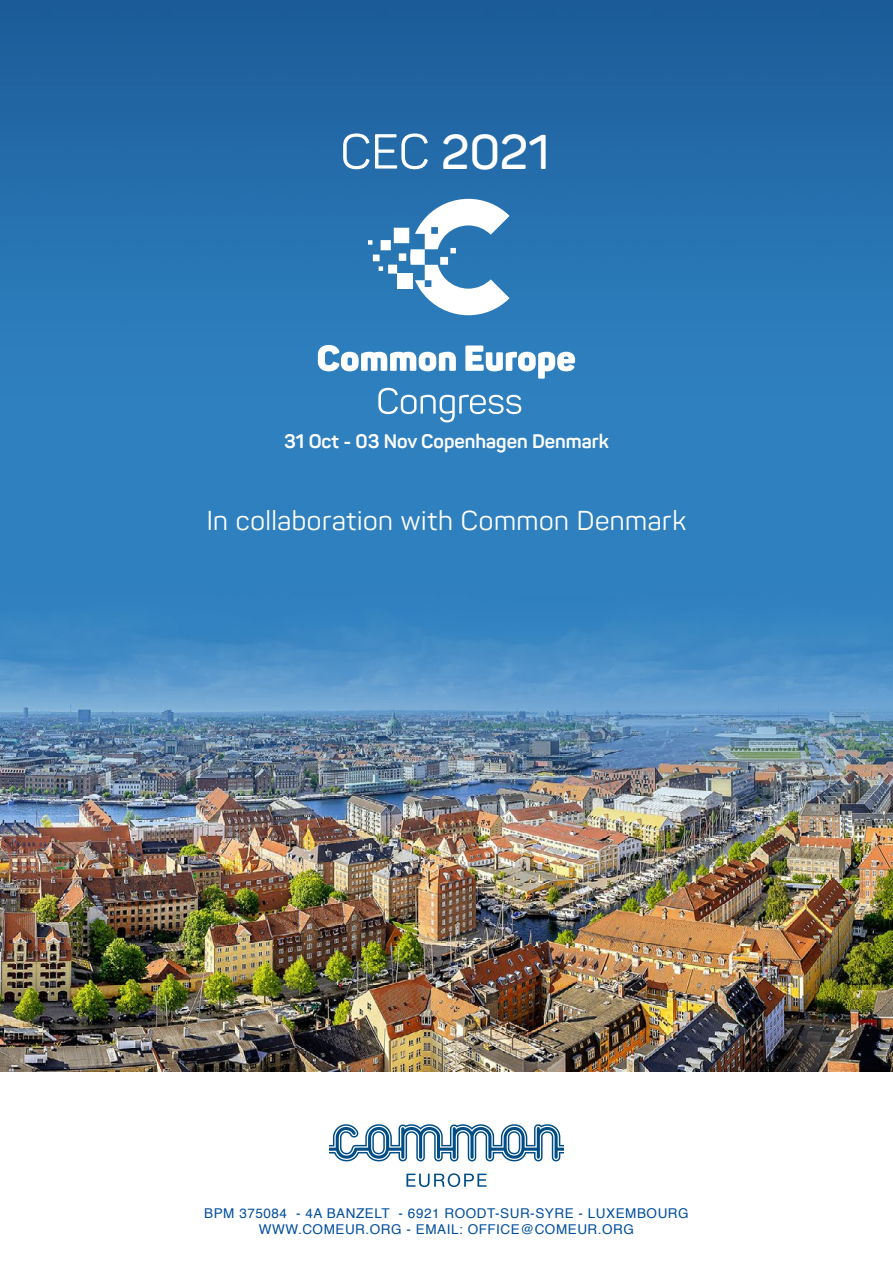
<style>
.page{position:relative;width:893px;height:1263px;background:#fff}
.page>*{position:absolute;margin:0;border:0;box-sizing:border-box;transform-origin:0 0}
.t1{font:600 48.15px "Panton";color:#fff}
.t2{font:27px "Panton";letter-spacing:.02em;color:#fff}
.t3{font:700 19.35px "Panton";color:#fff}
.t4{font:13.5px/16.2px "Helvetica";letter-spacing:.04em;color:#004e9f;text-align:center}
</style>
<div class="page">
<img style="left:0;top:0;width:893px;height:1072px">
<svg style="left:368px;top:199px;width:142px;height:116px"></svg>
<svg style="left:343px;top:133px;width:85px;height:36px"></svg>
<svg style="left:318px;top:345px;width:138px;height:26px"></svg>
<svg style="left:465px;top:345px;width:110px;height:34px"></svg>
<svg style="left:378px;top:388px;width:143px;height:34px"></svg>
<svg style="left:330px;top:1124px;width:233px;height:37px"></svg>
<svg style="left:406px;top:1173px;width:81px;height:14px"></svg>
<h1 class="t1" style="left:441px;top:122px;width:110px">2021</h1>
<h3 class="t3" style="left:284px;top:429px;width:326px">31 Oct - 03 Nov Copenhagen Denmark</h3>
<h2 class="t2" style="left:207px;top:504px;width:481px">In collaboration with Common Denmark</h2>
<p class="t4" style="left:204px;top:1205px;width:486px">BPM 375084 - 4A BANZELT - 6921 ROODT-SUR-SYRE - LUXEMBOURG<br>WWW.COMEUR.ORG - EMAIL: OFFICE@COMEUR.ORG</p>
</div>
